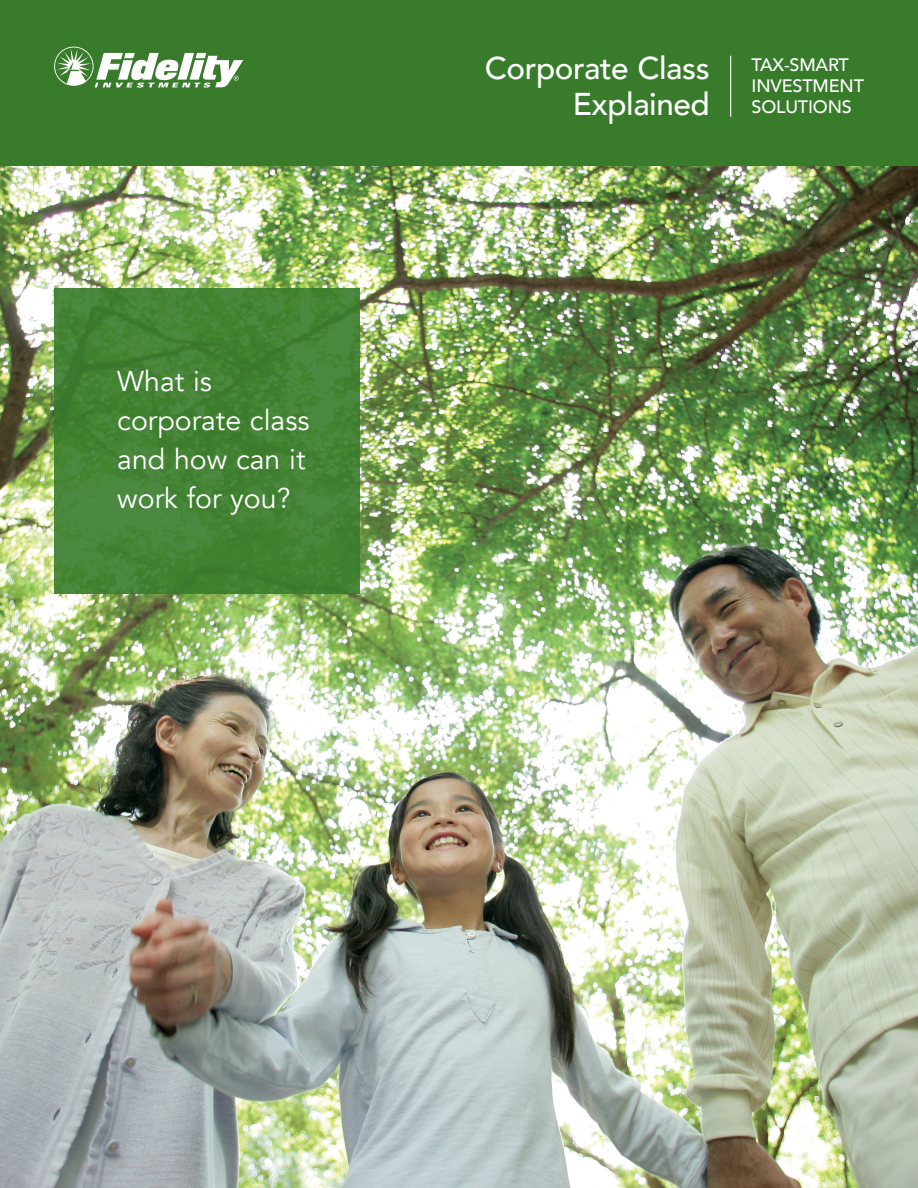
<style>
.page{position:relative;width:918px;height:1188px;background:#fff}
.page>*{position:absolute;margin:0;border:0;box-sizing:border-box;transform-origin:0 0}
.t1{font:500 31.5px/36px "Avenir";letter-spacing:-.015em;color:#fff;text-align:right}
.t2{font:28.5px/39px "Avenir";color:#fff}
.t3{font:500 18px/21px "Avenir";letter-spacing:-.01em;color:#fff}
</style>
<div class="page">
<img style="left:0;top:166px;width:918px;height:1022px">
<div style="left:54px;top:288px;width:306px;height:306px;background:linear-gradient(to right,#458436,#438334)"></div>
<div style="left:0;top:0;width:918px;height:166px;background:#387c2b"></div>
<svg style="left:54px;top:47px;width:189px;height:41px"></svg>
<hr style="left:730px;top:56px;width:1px;height:61px;background:#fff">
<p class="t2" style="left:117px;top:363px;width:194px">What is corporate class and how can it work for you?</p>
<p class="t1" style="left:485px;top:49px;width:226px">Corporate Class<br>Explained</p>
<p class="t3" style="left:752px;top:53px;width:114px">TAX-SMART<br>INVESTMENT<br>SOLUTIONS</p>
</div>
